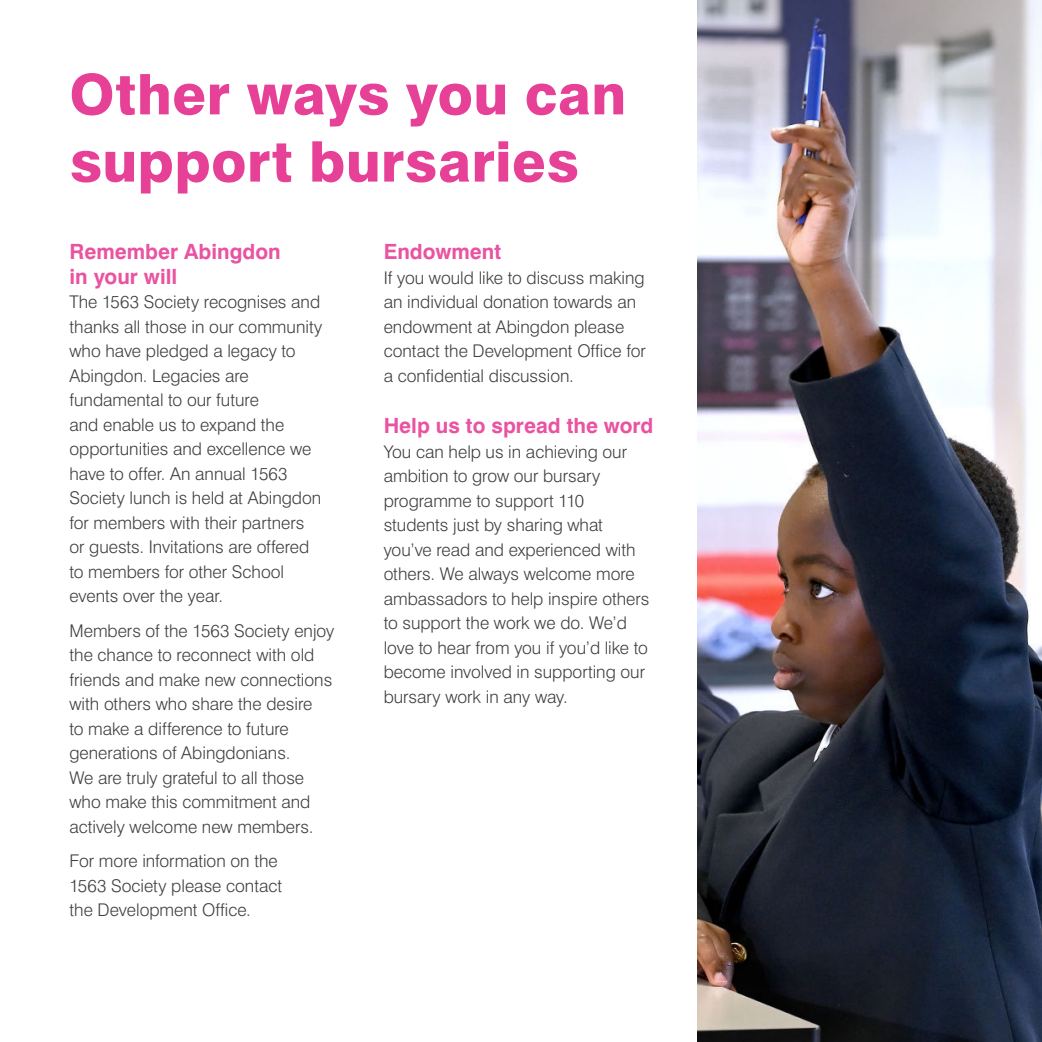
<style>
.page{position:relative;width:1042px;height:1042px;background:#fff}
.page>*{position:absolute;margin:0;border:0;box-sizing:border-box;transform-origin:0 0}
.t1{font:800 56px/67.2px "Swiss 721 BT";letter-spacing:.01em;color:#e64097}
.t2{font:700 21px/24.5px "Swiss 721 BT";color:#e953a1}
.t3{font:300 17.5px/24.5px "Swiss 721 BT";color:#3e3e3f}
</style>
<div class="page">
<img style="left:698px;top:0;width:344px;height:1042px">
<h1 class="t1" style="left:69px;top:66px;width:558px">Other ways you can support bursaries</h1>
<p class="t2" style="left:69px;top:241px;width:213px">Remember Abingdon in your will</p>
<p class="t3" style="left:69px;top:291px;width:254px">The 1563 Society recognises and thanks all those in our community who have pledged a legacy to<br>Abingdon. Legacies are fundamental to our future<br>and enable us to expand the opportunities and excellence we have to offer. An annual 1563<br>Society lunch is held at Abingdon for members with their partners or guests. Invitations are offered to members for other School events over the year.</p>
<p class="t3" style="left:69px;top:620px;width:266px">Members of the 1563 Society enjoy the chance to reconnect with old friends and make new connections with others who share the desire<br>to make a difference to future generations of Abingdonians.<br>We are truly grateful to all those who make this commitment and actively welcome new members.</p>
<p class="t3" style="left:69px;top:850px;width:214px">For more information on the<br>1563 Society please contact the Development Office.</p>
<p class="t2" style="left:384px;top:241px;width:119px">Endowment</p>
<p class="t3" style="left:384px;top:267px;width:264px">If you would like to discuss making an individual donation towards an endowment at Abingdon please contact the Development Office for a confidential discussion.</p>
<p class="t2" style="left:384px;top:416px;width:271px">Help us to spread the word</p>
<p class="t3" style="left:384px;top:441px;width:267px">You can help us in achieving our ambition to grow our bursary programme to support 110 students just by sharing what you’ve read and experienced with others. We always welcome more ambassadors to help inspire others to support the work we do. We’d love to hear from you if you’d like to become involved in supporting our bursary work in any way.</p>
</div>
